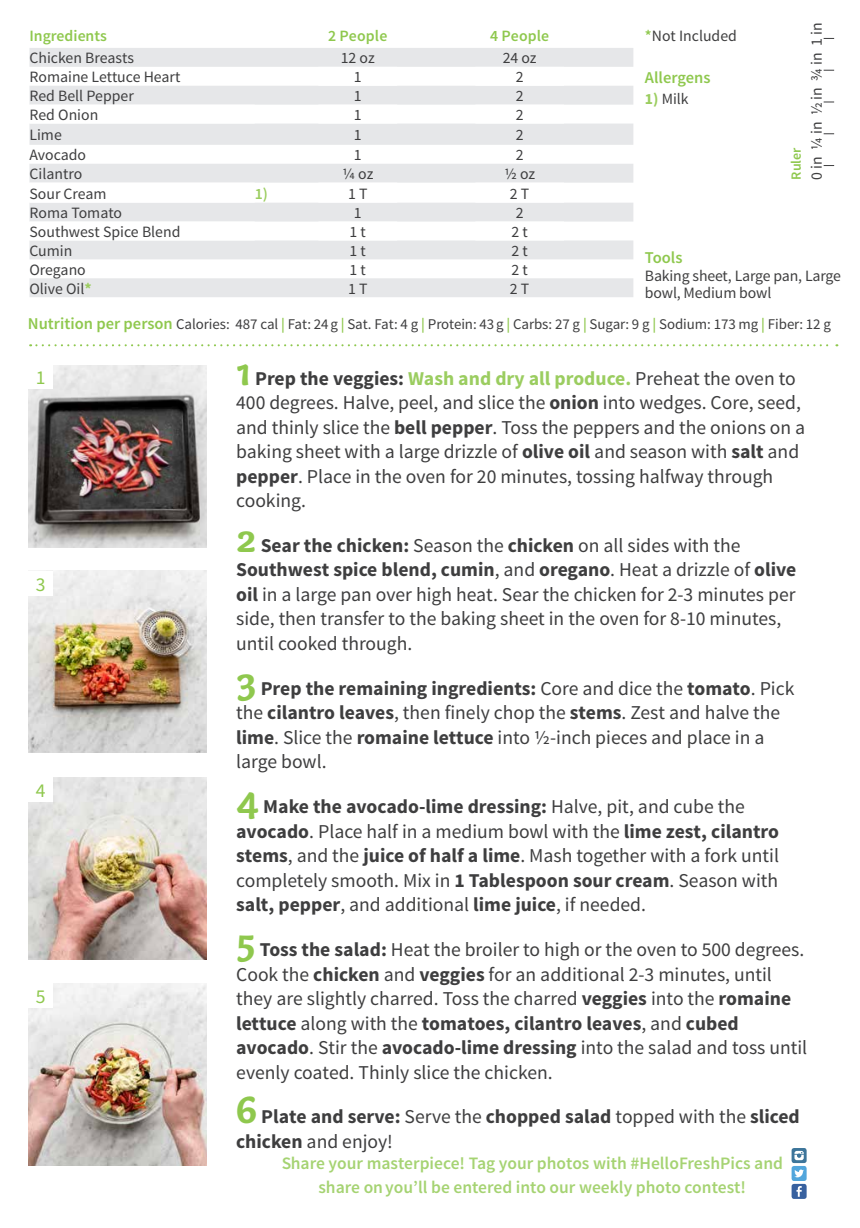
<style>
.page{position:relative;width:860px;height:1228px;background:#fff}
.page>*{position:absolute;margin:0;border:0;box-sizing:border-box;transform-origin:0 0}
.t1{font:19.6px/24.5px "Source Sans Pro";color:#3e3e3f}
.t2{font:700 19.6px/24.5px "Source Sans Pro";color:#3e3e3f}
.t3{font:19.6px "Source Sans Pro";color:#8fc84e}
.t4{font:600 17.5px/24.5px "Source Sans Pro";color:#8fc84f;text-align:center}
.t5{font:600 16.45px "Source Sans Pro";color:#8fc84e}
.t6{font:15.75px/17.5px "Source Sans Pro";color:#3e3e3f}
.t7{font:600 15.75px "Source Sans Pro";color:#8fc84e}
.t8{font:600 15.75px "Source Sans Pro";color:#9bcd5f}
.t9{font:15.58px "Source Sans Pro";color:#3e3e3f}
.t10{font:14.88px "Source Sans Pro";letter-spacing:-.005em;color:#3e3e3f}
.t11{font:600 14px "Source Sans Pro";color:#8fc84e}
.s1{font-weight:700;color:#9bcd5f}
.s2{font-weight:600;color:#8fc84e}
.s3{font-weight:600;font-size:16.45px;color:#8fc84e}
.s4{font-family:"Capucine Basic";font-weight:700;font-size:41.12px;color:#8fc84e}
.s5{font-weight:700}
.s6{font-weight:700;color:#9bcd60}
.s7{font-family:"Capucine Basic";font-size:41.12px;color:#8fc84e}
.s8{font-weight:400}
</style>
<div class="page">
<img style="left:29px;top:983px;width:178px;height:182px">
<img style="left:29px;top:777px;width:178px;height:182px">
<img style="left:29px;top:366px;width:178px;height:182px">
<img style="left:29px;top:571px;width:178px;height:181px">
<svg style="left:29px;top:48px;width:604px;height:211px;fill:#e6e7e9"></svg>
<svg style="left:29px;top:67px;width:535px;height:173px"></svg>
<div style="left:29px;top:278px;width:604px;height:19px;background:#e6e7e9"></div>
<div style="left:29px;top:364px;width:24px;height:25px;background:#fff"></div>
<div style="left:29px;top:571px;width:24px;height:24px;background:#fff"></div>
<div style="left:29px;top:777px;width:24px;height:24px;background:#fff"></div>
<div style="left:29px;top:983px;width:24px;height:24px;background:#fff"></div>
<svg style="left:30px;top:344px;width:807px;height:2px"></svg>
<div style="left:791px;top:1183px;width:15px;height:15px;background:#38619f;border-radius:3px"></div>
<svg style="left:796px;top:1186px;width:5px;height:10px"></svg>
<svg style="left:791px;top:1147px;width:15px;height:15px"></svg>
<svg style="left:794px;top:1150px;width:9px;height:9px"></svg>
<div style="left:791px;top:1165px;width:15px;height:15px;background:#52a6dc;border-radius:3px"></div>
<svg style="left:794px;top:1169px;width:9px;height:8px"></svg>
<p class="t7" style="left:29px;top:26px;width:79px">Ingredients</p>
<p class="t7" style="left:328px;top:26px;width:61px">2 People</p>
<p class="t7" style="left:490px;top:26px;width:61px">4 People</p>
<p class="t6" style="left:29px;top:50px;width:106px">Chicken Breasts</p>
<p class="t6" style="left:341px;top:50px;width:35px">12 oz</p>
<p class="t6" style="left:502px;top:50px;width:35px">24 oz</p>
<p class="t6" style="left:29px;top:68px;width:152px">Romaine Lettuce Heart</p>
<p class="t6" style="left:354px;top:68px;width:9px">1</p>
<p class="t6" style="left:515px;top:68px;width:9px">2</p>
<p class="t6" style="left:29px;top:87px;width:106px">Red Bell Pepper</p>
<p class="t6" style="left:354px;top:87px;width:9px">1</p>
<p class="t6" style="left:515px;top:87px;width:9px">2</p>
<p class="t6" style="left:29px;top:106px;width:70px">Red Onion</p>
<p class="t6" style="left:354px;top:106px;width:9px">1</p>
<p class="t6" style="left:515px;top:106px;width:9px">2</p>
<p class="t6" style="left:29px;top:126px;width:34px">Lime</p>
<p class="t6" style="left:354px;top:126px;width:9px">1</p>
<p class="t6" style="left:515px;top:126px;width:9px">2</p>
<p class="t6" style="left:29px;top:146px;width:58px">Avocado</p>
<p class="t6" style="left:354px;top:146px;width:9px">1</p>
<p class="t6" style="left:515px;top:146px;width:9px">2</p>
<p class="t6" style="left:29px;top:165px;width:54px">Cilantro</p>
<p class="t6" style="left:342px;top:165px;width:33px">1/4 oz</p>
<p class="t6" style="left:504px;top:165px;width:33px">1/2 oz</p>
<p class="t6" style="left:29px;top:185px;width:79px">Sour Cream</p>
<p class="t8" style="left:255px;top:183px;width:15px">1)</p>
<p class="t6" style="left:348px;top:185px;width:21px">1 T</p>
<p class="t6" style="left:510px;top:185px;width:21px">2 T</p>
<p class="t6" style="left:29px;top:204px;width:94px">Roma Tomato</p>
<p class="t6" style="left:354px;top:204px;width:9px">1</p>
<p class="t6" style="left:515px;top:204px;width:9px">2</p>
<p class="t6" style="left:29px;top:223px;width:152px">Southwest Spice Blend</p>
<p class="t6" style="left:349px;top:223px;width:18px">1 t</p>
<p class="t6" style="left:511px;top:223px;width:18px">2 t</p>
<p class="t6" style="left:29px;top:242px;width:44px">Cumin</p>
<p class="t6" style="left:349px;top:242px;width:18px">1 t</p>
<p class="t6" style="left:511px;top:242px;width:18px">2 t</p>
<p class="t6" style="left:29px;top:261px;width:58px">Oregano</p>
<p class="t6" style="left:349px;top:261px;width:18px">1 t</p>
<p class="t6" style="left:511px;top:261px;width:18px">2 t</p>
<p class="t6" style="left:29px;top:280px;width:64px">Olive Oil<span class="s1">*</span></p>
<p class="t6" style="left:348px;top:280px;width:21px">1 T</p>
<p class="t6" style="left:510px;top:280px;width:21px">2 T</p>
<p class="t6" style="left:644px;top:27px;width:93px"><span class="s2">*</span>Not Included</p>
<p class="t5" style="left:644px;top:67px;width:67px">Allergens</p>
<p class="t9" style="left:644px;top:89px;width:45px"><span class="s1">1)</span> Milk</p>
<p class="t11" style="left:787px;top:180px;width:34px;rotate:-90deg">Ruler</p>
<p class="t6" style="left:807px;top:180px;width:159px;rotate:-90deg">0 in ¼ in ½ in ¾ in 1 in</p>
<p class="t5" style="left:644px;top:247px;width:39px">Tools</p>
<p class="t6" style="left:644px;top:267px;width:197px">Baking sheet, Large pan, Large bowl, Medium bowl</p>
<p class="t10" style="left:28px;top:314px;width:804px"><span class="s3">Nutrition per person</span> Calories: 487 cal <span class="s2">|</span> Fat: 24g <span class="s2">|</span> Sat. Fat: 4 g <span class="s2">|</span> Protein: 43g <span class="s2">|</span> Carbs: 27 g <span class="s2">|</span> Sugar: 9 g <span class="s2">|</span> Sodium: 173 mg <span class="s2">|</span> Fiber: 12 g</p>
<p class="t3" style="left:36px;top:365px;width:11px">1</p>
<p class="t3" style="left:36px;top:572px;width:11px">3</p>
<p class="t3" style="left:36px;top:778px;width:11px">4</p>
<p class="t3" style="left:36px;top:984px;width:11px">5</p>
<p class="t1" style="left:236px;top:366px;width:570px"><span class="s4">1</span> <span class="s5">Prep the veggies:</span> <span class="s6">Wash and dry all produce.</span> Preheat the oven to 400 degrees. Halve, peel, and slice the <span class="s5">onion</span> into wedges. Core, seed, and thinly slice the <span class="s5">bell pepper</span>. Toss the peppers and the onions on a baking sheet with a large drizzle of <span class="s5">olive oil</span> and season with <span class="s5">salt</span> and <span class="s5">pepper</span>. Place in the oven for 20 minutes, tossing halfway through cooking.</p>
<p class="t1" style="left:236px;top:533px;width:561px"><span class="s4">2</span> <span class="s5">Sear the chicken:</span> Season the <span class="s5">chicken</span> on all sides with the <span class="s5">Southwest spice blend, cumin</span>, and <span class="s5">oregano</span>. Heat a drizzle of <span class="s5">olive oil</span> in a large pan over high heat. Sear the chicken for 2-3 minutes per side, then transfer to the baking sheet in the oven for 8-10 minutes, until cooked through.</p>
<p class="t1" style="left:236px;top:676px;width:559px"><span class="s4">3</span> <span class="s5">Prep the remaining ingredients:</span> Core and dice the <span class="s5">tomato</span>. Pick the <span class="s5">cilantro leaves</span>, then finely chop the <span class="s5">stems</span>. Zest and halve the <span class="s5">lime</span>. Slice the <span class="s5">romaine lettuce</span> into ½-inch pieces and place in a large bowl.</p>
<p class="t1" style="left:236px;top:794px;width:544px"><span class="s4">4</span> <span class="s5">Make the avocado-lime dressing:</span> Halve, pit, and cube the <span class="s5">avocado</span>. Place half in a medium bowl with the <span class="s5">lime zest, cilantro stems</span>, and the <span class="s5">juice of half a lime</span>. Mash together with a fork until completely smooth. Mix in <span class="s5">1 Tablespoon sour cream</span>. Season with <span class="s5">salt, pepper</span>, and additional <span class="s5">lime juice</span>, if needed.</p>
<p class="t1" style="left:236px;top:937px;width:572px"><span class="s4">5</span> <span class="s5">Toss the salad:</span> Heat the broiler to high or the oven to 500 degrees.<br>Cook the <span class="s5">chicken</span> and <span class="s5">veggies</span> for an additional 2-3 minutes, until they are slightly charred. Toss the charred <span class="s5">veggies</span> into the <span class="s5">romaine lettuce</span> along with the <span class="s5">tomatoes, cilantro leaves</span>, and <span class="s5">cubed avocado</span>. Stir the <span class="s5">avocado-lime dressing</span> into the salad and toss until evenly coated. Thinly slice the chicken.</p>
<p class="t2" style="left:236px;top:1105px;width:565px"><span class="s7">6</span> Plate and serve: <span class="s8">Serve the</span> chopped salad <span class="s8">topped with the</span> sliced chicken <span class="s8">and enjoy!</span></p>
<p class="t4" style="left:281px;top:1150px;width:503px">Share your masterpiece! Tag your photos with #HelloFreshPics and share onyou’ll be entered into our weekly photo contest!</p>
</div>
